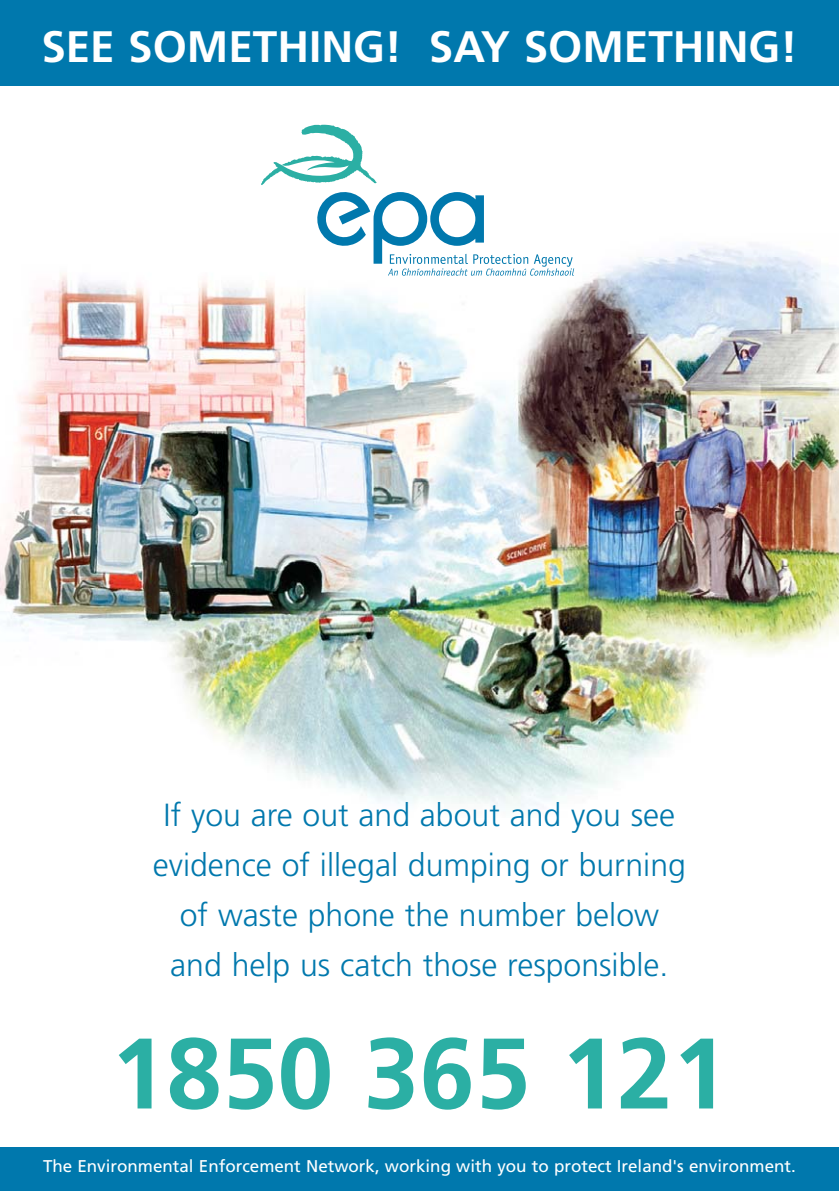
<style>
.page{position:relative;width:839px;height:1191px;background:#fff}
.page>*{position:absolute;margin:0;border:0;box-sizing:border-box;transform-origin:0 0}
.t1{font:700 100px "Frutiger";color:#2bafa4}
.t2{font:700 44px "Frutiger";color:#fff}
.t3{font:300 32px/50px "Frutiger";color:#0078ad;text-align:center}
.t4{font:17px "Frutiger";color:#fff}
</style>
<div class="page">
<img style="left:0;top:0;width:839px;height:1190px">
<h2 class="t2" style="left:41px;top:28px;width:757px">SEE SOMETHING! SAY SOMETHING!</h2>
<p class="t3" style="left:153px;top:792px;width:535px">If you are out and about and you see evidence of illegal dumping or burning of waste phone the number below and help us catch those responsible.</p>
<h1 class="t1" style="left:111px;top:1033px;width:619px">1850 365 121</h1>
<p class="t4" style="left:43px;top:1159px;width:754px">The Environmental Enforcement Network, working with you to protect Ireland's environment.</p>
</div>
